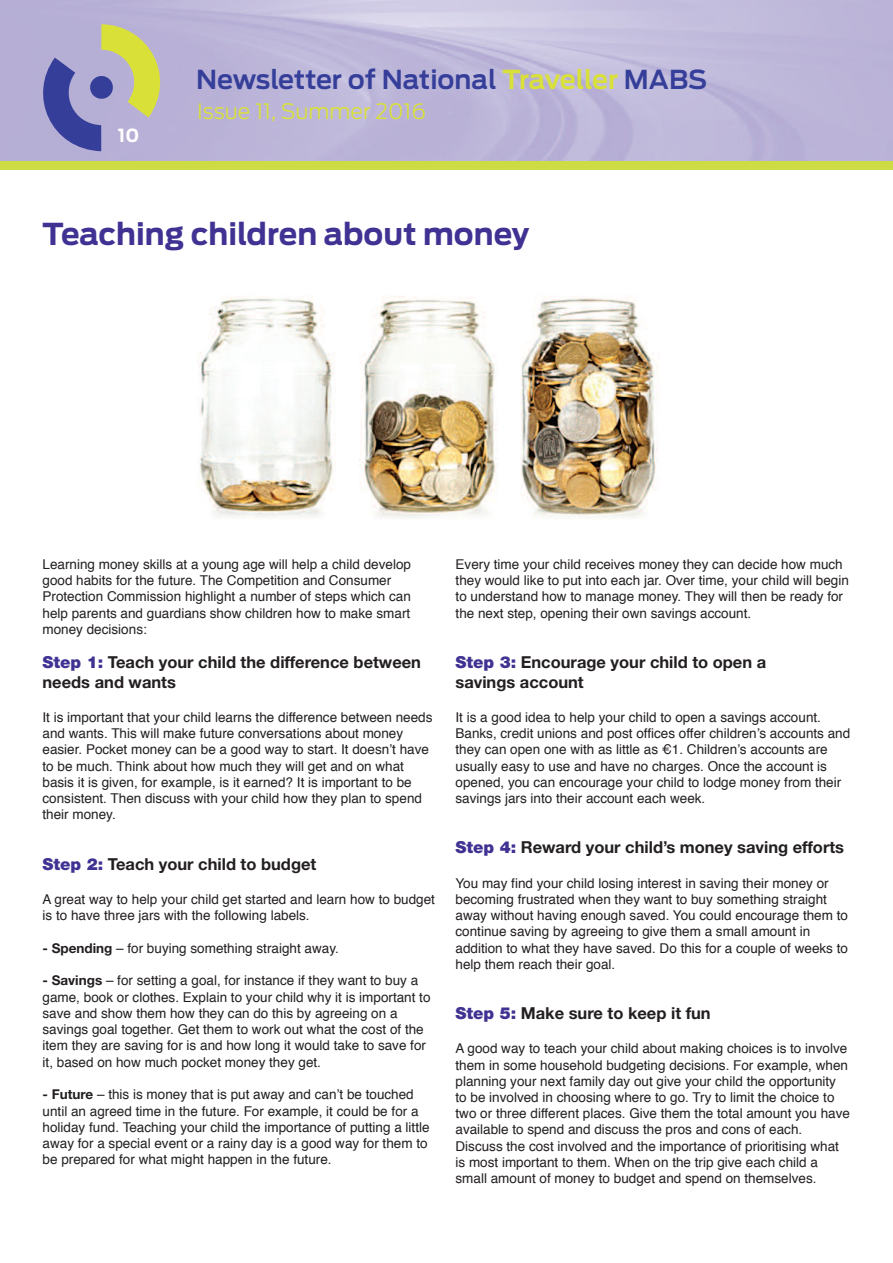
<style>
.page{position:relative;width:893px;height:1263px;background:#fff}
.page>*{position:absolute;margin:0;border:0;box-sizing:border-box;transform-origin:0 0}
.t1{font:700 30px "Ford Antenna";color:#3f3293}
.t2{font:600 25.95px "Ford Antenna";color:#353e99}
.t3{font:300 21.15px "Ford Antenna";color:#d9e139}
.t4{font:700 18px "Ford Antenna";color:#fff}
.t5{font:700 16.5px/19.8px "Helvetica Neue";color:#231f20}
.t6{font:13.5px/16.2px "Helvetica";color:#231f20}
.s1{color:#d9e139}
.s2{font-weight:900;color:#3f3293}
.s3{font-family:"Helvetica Neue";font-weight:700}
</style>
<div class="page">
<img style="left:0;top:0;width:893px;height:162px">
<svg style="left:43px;top:24px;width:135px;height:127px;background:#a5a3b3"></svg>
<div style="left:0;top:162px;width:893px;height:8px;background:#cddc44"></div>
<img style="left:197px;top:295px;width:462px;height:223px">
<h3 class="t4" style="left:118px;top:129px;width:23px">10</h3>
<h2 class="t2" style="left:196px;top:69px;width:513px">Newsletter of National <span class="s1">Traveller</span> MABS</h2>
<h3 class="t3" style="left:197px;top:104px;width:230px">Issue 11, Summer 2016</h3>
<h1 class="t1" style="left:43px;top:223px;width:488px">Teaching children about money</h1>
<p class="t6" style="left:43px;top:557px;width:370px">Learning money skills at a young age will help a child develop good habits for the future. The Competition and Consumer Protection Commission highlight a number of steps which can help parents and guardians show children how to make smart money decisions:</p>
<p class="t5" style="left:43px;top:654px;width:380px"><span class="s2">Step 1:</span> Teach your child the difference between needs and wants</p>
<p class="t6" style="left:43px;top:710px;width:391px">It is important that your child learns the difference between needs and wants. This will make future conversations about money easier. Pocket money can be a good way to start. It doesn’t have to be much. Think about how much they will get and on what basis it is given, for example, is it earned? It is important to be consistent. Then discuss with your child how they plan to spend their money.</p>
<p class="t5" style="left:43px;top:855px;width:275px"><span class="s2">Step 2:</span> Teach your child to budget</p>
<p class="t6" style="left:43px;top:892px;width:394px">A great way to help your child get started and learn how to budget is to have three jars with the following labels.</p>
<p class="t6" style="left:43px;top:941px;width:298px"><span class="s3">- Spending</span> – for buying something straight away.</p>
<p class="t6" style="left:43px;top:973px;width:389px"><span class="s3">- Savings</span> – for setting a goal, for instance if they want to buy a game, book or clothes. Explain to your child why it is important to save and show them how they can do this by agreeing on a savings goal together. Get them to work out what the cost of the item they are saving for is and how long it would take to save for it, based on how much pocket money they get.</p>
<p class="t6" style="left:43px;top:1087px;width:389px"><span class="s3">- Future</span> – this is money that is put away and can’t be touched until an agreed time in the future. For example, it could be for a holiday fund. Teaching your child the importance of putting a little away for a special event or a rainy day is a good way for them to be prepared for what might happen in the future.</p>
<p class="t6" style="left:456px;top:557px;width:395px">Every time your child receives money they can decide how much they would like to put into each jar. Over time, your child will begin to understand how to manage money. They will then be ready for the next step, opening their own savings account.</p>
<p class="t5" style="left:455px;top:654px;width:312px"><span class="s2">Step 3:</span> Encourage your child to open a savings account</p>
<p class="t6" style="left:455px;top:710px;width:396px">It is a good idea to help your child to open a savings account.<br>Banks, credit unions and post offices offer children’s accounts and they can open one with as little as €1. Children’s accounts are usually easy to use and have no charges. Once the account is opened, you can encourage your child to lodge money from their savings jars into their account each week.</p>
<p class="t5" style="left:455px;top:839px;width:390px"><span class="s2">Step 4:</span> Reward your child’s money saving efforts</p>
<p class="t6" style="left:455px;top:876px;width:394px">You may find your child losing interest in saving their money or becoming frustrated when they want to buy something straight away without having enough saved. You could encourage them to continue saving by agreeing to give them a small amount in addition to what they have saved. Do this for a couple of weeks to help them reach their goal.</p>
<p class="t5" style="left:455px;top:1005px;width:257px"><span class="s2">Step 5:</span> Make sure to keep it fun</p>
<p class="t6" style="left:455px;top:1041px;width:396px">A good way to teach your child about making choices is to involve them in some household budgeting decisions. For example, when planning your next family day out give your child the opportunity to be involved in choosing where to go. Try to limit the choice to two or three different places. Give them the total amount you have available to spend and discuss the pros and cons of each.<br>Discuss the cost involved and the importance of prioritising what is most important to them. When on the trip give each child a small amount of money to budget and spend on themselves.</p>
</div>
